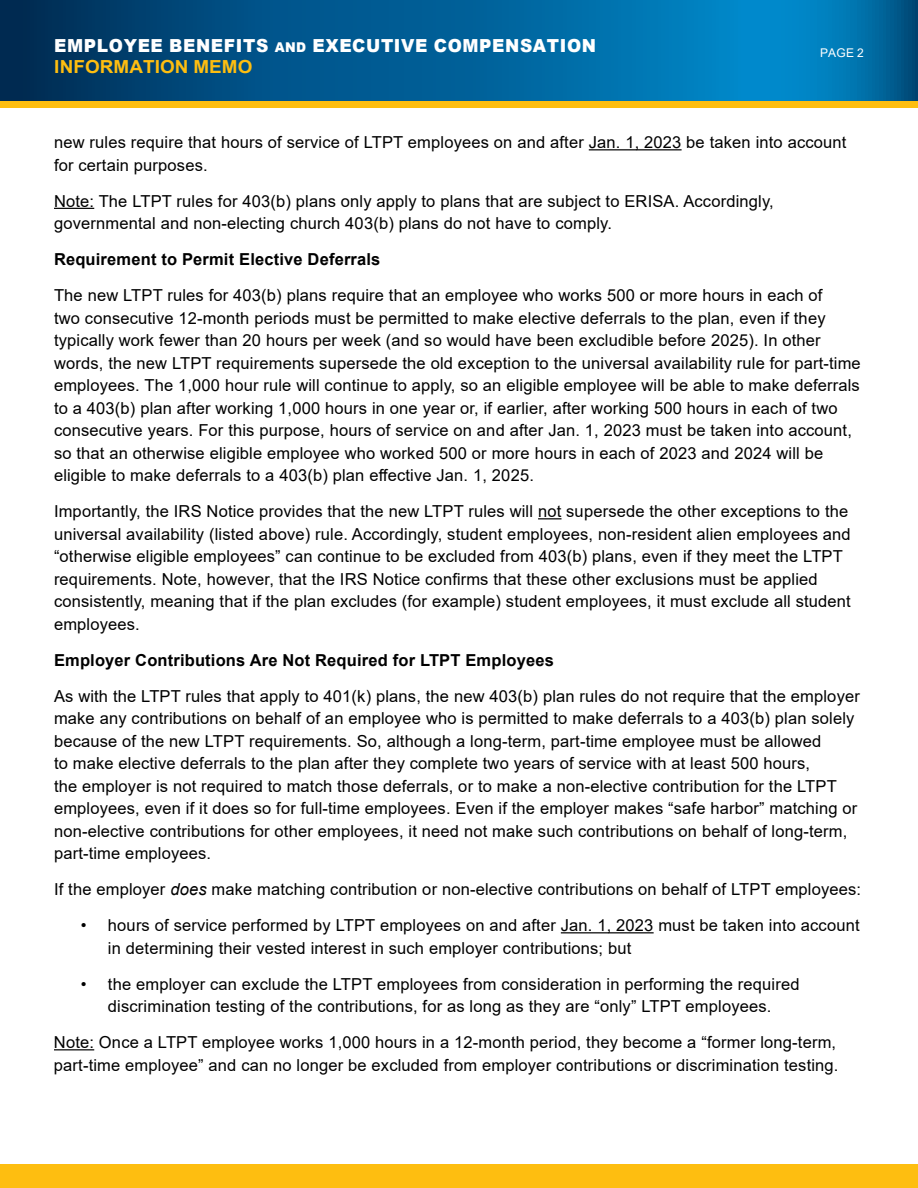
<style>
.page{position:relative;width:918px;height:1188px;background:#fff}
.page>*{position:absolute;margin:0;border:0;box-sizing:border-box;transform-origin:0 0}
.t1{font:900 18px/21.6px "Arial";letter-spacing:.035em;color:#fff;scale:.95 1}
.t2{font:16.5px/22.5px "Arial";letter-spacing:.01em;color:#000}
.t3{font:700 16.5px "Arial";letter-spacing:.01em;color:#000}
.t4{font:12px "Arial";color:#fff}
.s1{font-size:13.5px}
.s2{font-weight:700;color:#febe10}
.s3{font-style:italic}
</style>
<div class="page">
<div style="left:0;top:54px;width:918px;height:54px;background:#febe10"></div>
<svg style="left:0;top:0;width:918px;height:101px;background:#005f96"></svg>
<hr style="left:589px;top:149px;width:93px;height:1px;background:#000">
<hr style="left:54px;top:208px;width:40px;height:1px;background:#000">
<svg style="left:538px;top:518px;width:24px;height:1px"></svg>
<hr style="left:561px;top:932px;width:93px;height:1px;background:#000">
<hr style="left:54px;top:1049px;width:40px;height:1px;background:#000">
<div style="left:0;top:1164px;width:918px;height:24px;background:#febe10"></div>
<p class="t1" style="left:54px;top:34px;width:572px">EMPLOYEE BENEFITS <span class="s1">AND</span> EXECUTIVE COMPENSATION<br><span class="s2">INFORMATION MEMO</span></p>
<p class="t4" style="left:820px;top:45px;width:45px">PAGE 2</p>
<p class="t2" style="left:54px;top:131px;width:794px">new rules require that hours of service of LTPT employees on and after Jan. 1, 2023 be taken into account for certain purposes.</p>
<p class="t2" style="left:54px;top:189px;width:721px">Note: The LTPT rules for 403(b) plans only apply to plans that are subject to ERISA. Accordingly, governmental and non-electing church 403(b) plans do not have to comply.</p>
<p class="t3" style="left:54px;top:248px;width:328px">Requirement to Permit Elective Deferrals</p>
<p class="t2" style="left:54px;top:284px;width:808px">The new LTPT rules for 403(b) plans require that an employee who works 500 or more hours in each of<br>two consecutive 12-month periods must be permitted to make elective deferrals to the plan, even if they typically work fewer than 20 hours per week (and so would have been excludible before 2025). In other words, the new LTPT requirements supersede the old exception to the universal availability rule for part-time employees. The 1,000 hour rule will continue to apply, so an eligible employee will be able to make deferrals to a 403(b) plan after working 1,000 hours in one year or, if earlier, after working 500 hours in each of two consecutive years. For this purpose, hours of service on and after Jan. 1, 2023 must be taken into account, so that an otherwise eligible employee who worked 500 or more hours in each of 2023 and 2024 will be eligible to make deferrals to a 403(b) plan effective Jan. 1, 2025.</p>
<p class="t2" style="left:54px;top:500px;width:798px">Importantly, the IRS Notice provides that the new LTPT rules will not supersede the other exceptions to the universal availability (listed above) rule. Accordingly, student employees, non-resident alien employees and “otherwise eligible employees” can continue to be excluded from 403(b) plans, even if they meet the LTPT requirements. Note, however, that the IRS Notice confirms that these other exclusions must be applied consistently, meaning that if the plan excludes (for example) student employees, it must exclude all student employees.</p>
<p class="t3" style="left:54px;top:648px;width:501px">Employer Contributions Are Not Required for LTPT Employees</p>
<p class="t2" style="left:54px;top:685px;width:807px">As with the LTPT rules that apply to 401(k) plans, the new 403(b) plan rules do not require that the employer make any contributions on behalf of an employee who is permitted to make deferrals to a 403(b) plan solely because of the new LTPT requirements. So, although a long-term, part-time employee must be allowed<br>to make elective deferrals to the plan after they complete two years of service with at least 500 hours,<br>the employer is not required to match those deferrals, or to make a non-elective contribution for the LTPT employees, even if it does so for full-time employees. Even if the employer makes “safe harbor” matching or non-elective contributions for other employees, it need not make such contributions on behalf of long-term, part-time employees.</p>
<p class="t2" style="left:54px;top:878px;width:809px">If the employer <span class="s3">does</span> make matching contribution or non-elective contributions on behalf of LTPT employees:</p>
<p class="t2" style="left:108px;top:914px;width:753px;text-indent:-27px">• hours of service performed by LTPT employees on and after Jan. 1, 2023 must be taken into account in determining their vested interest in such employer contributions; but</p>
<p class="t2" style="left:81px;top:973px;width:720px;text-align:center">• the employer can exclude the LTPT employees from consideration in performing the required discrimination testing of the contributions, for as long as they are “only” LTPT employees.</p>
<p class="t2" style="left:54px;top:1031px;width:786px">Note: Once a LTPT employee works 1,000 hours in a 12-month period, they become a “former long-term, part-time employee” and can no longer be excluded from employer contributions or discrimination testing.</p>
</div>
